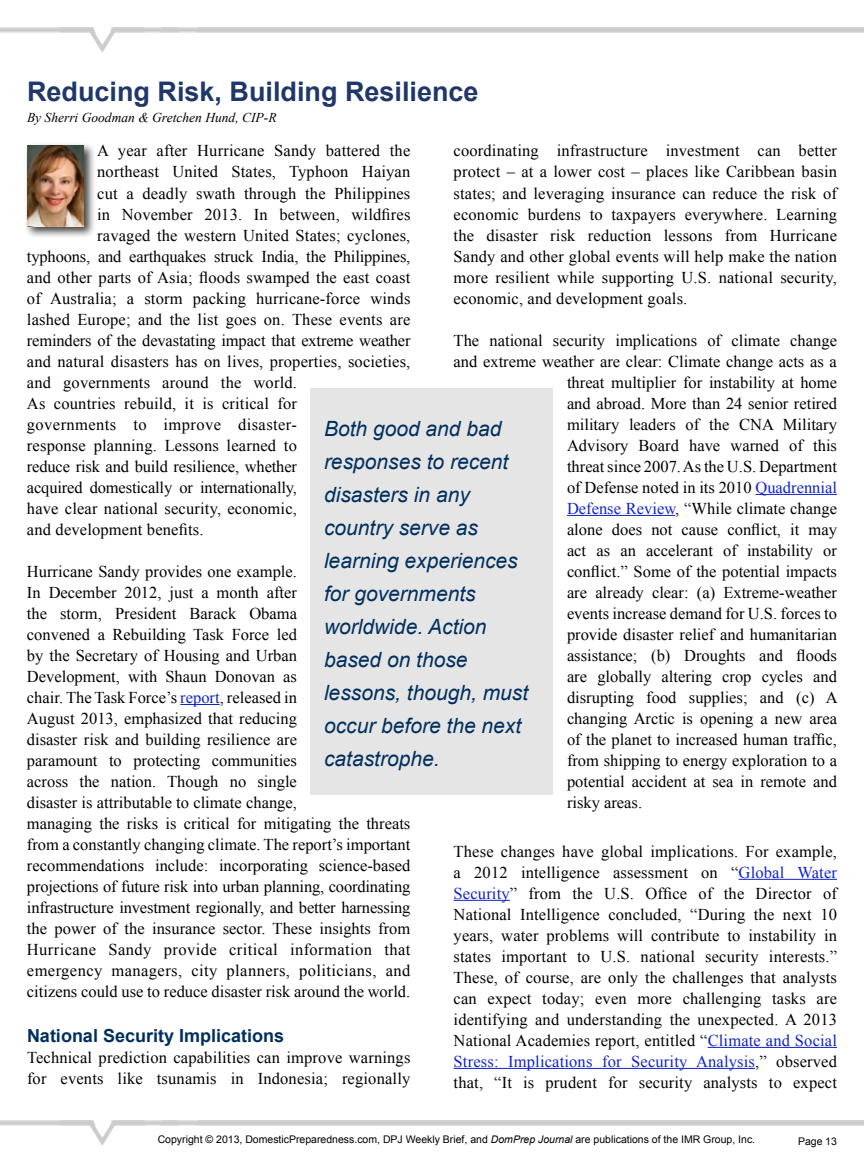
<style>
.page{position:relative;width:864px;height:1175px;background:#fff}
.page>*{position:absolute;margin:0;border:0;box-sizing:border-box;transform-origin:0 0}
.t1{font:700 27px "Arial";color:#1f3769}
.t2{font:italic 21px/33px "Arial";color:#002f5d}
.t3{font:700 18px "Arial";color:#002f5d}
.t4{font:16.5px/21px "Times New Roman";color:#000}
.t5{font:16.5px "Times New Roman";letter-spacing:.025em;color:#000}
.t6{font:italic 13.5px "Times New Roman";color:#000}
.t7{font:10.5px "Arial";color:#000}
.s1{color:#12c}
.s2{font-style:italic}
</style>
<div class="page">
<img style="left:0;top:27px;width:864px;height:26px">
<img style="left:0;top:1120px;width:864px;height:26px">
<hr style="left:180px;top:704px;width:40px;height:1px;background:#12c">
<hr style="left:755px;top:494px;width:82px;height:1px;background:#12c">
<hr style="left:567px;top:515px;width:108px;height:1px;background:#12c">
<hr style="left:739px;top:879px;width:98px;height:1px;background:#12c">
<hr style="left:454px;top:900px;width:56px;height:1px;background:#12c">
<hr style="left:708px;top:1047px;width:129px;height:1px;background:#12c">
<hr style="left:454px;top:1068px;width:301px;height:1px;background:#12c">
<div style="left:24px;top:142px;width:72px;height:96px;background:#000;opacity:.75"></div>
<img style="left:27px;top:145px;width:57px;height:81px">
<div style="left:310px;top:388px;width:244px;height:406px;background:#e5e5e5"></div>
<h1 class="t1" style="left:27px;top:74px;width:453px">Reducing Risk, Building Resilience</h1>
<p class="t6" style="left:27px;top:108px;width:251px">By Sherri Goodman &amp; Gretchen Hund, CIP-R</p>
<p class="t4" style="left:454px;top:140px;width:385px;text-align:justify">coordinating infrastructure investment can better protect – at a lower cost – places like Caribbean basin states; and leveraging insurance can reduce the risk of economic burdens to taxpayers everywhere. Learning the disaster risk reduction lessons from Hurricane Sandy and other global events will help make the nation more resilient while supporting U.S. national security, economic, and development goals.</p>
<p class="t4" style="left:454px;top:329px;width:385px">The national security implications of climate change</p>
<p class="t4" style="left:454px;top:350px;width:385px">and extreme weather are clear: Climate change acts as a</p>
<p class="t4" style="left:567px;top:371px;width:272px">threat multiplier for instability at home</p>
<p class="t4" style="left:567px;top:392px;width:272px">and abroad. More than 24 senior retired</p>
<p class="t4" style="left:567px;top:413px;width:272px">military leaders of the CNA Military</p>
<p class="t4" style="left:567px;top:434px;width:272px">Advisory Board have warned of this</p>
<p class="t4" style="left:567px;top:455px;width:271px">threat since 2007. As the U.S. Department</p>
<p class="t4" style="left:567px;top:476px;width:272px">of Defense noted in its 2010 <span class="s1">Quadrennial</span></p>
<p class="t4" style="left:567px;top:497px;width:272px"><span class="s1">Defense Review</span>, “While climate change</p>
<p class="t4" style="left:567px;top:518px;width:271px">alone does not cause conflict, it may</p>
<p class="t4" style="left:567px;top:539px;width:271px">act as an accelerant of instability or</p>
<p class="t4" style="left:567px;top:560px;width:272px">conflict.” Some of the potential impacts</p>
<p class="t4" style="left:567px;top:581px;width:272px">are already clear: (a) Extreme-weather</p>
<p class="t4" style="left:567px;top:602px;width:271px">events increase demand for U.S. forces to</p>
<p class="t4" style="left:567px;top:623px;width:272px">provide disaster relief and humanitarian</p>
<p class="t4" style="left:567px;top:644px;width:271px">assistance; (b) Droughts and floods</p>
<p class="t4" style="left:567px;top:665px;width:272px">are globally altering crop cycles and</p>
<p class="t4" style="left:567px;top:686px;width:272px">disrupting food supplies; and (c) A</p>
<p class="t4" style="left:567px;top:707px;width:272px">changing Arctic is opening a new area</p>
<p class="t4" style="left:567px;top:728px;width:271px">of the planet to increased human traffic,</p>
<p class="t4" style="left:567px;top:749px;width:271px">from shipping to energy exploration to a</p>
<p class="t4" style="left:567px;top:770px;width:272px">potential accident at sea in remote and</p>
<p class="t4" style="left:567px;top:791px;width:77px">risky areas.</p>
<p class="t4" style="left:454px;top:840px;width:385px;text-align:justify">These changes have global implications. For example, a 2012 intelligence assessment on “<span class="s1">Global Water Security</span>” from the U.S. Office of the Director of National Intelligence concluded, “During the next 10 years, water problems will contribute to instability in states important to U.S. national security interests.” These, of course, are only the challenges that analysts can expect today; even more challenging tasks are identifying and understanding the unexpected. A 2013<br>National Academies report, entitled “<span class="s1">Climate and Social Stress: Implications for Security Analysis</span>,” observed that, “It is prudent for security analysts to expect</p>
<p class="t4" style="left:97px;top:140px;width:315px">A year after Hurricane Sandy battered the</p>
<p class="t4" style="left:97px;top:161px;width:315px">northeast United States, Typhoon Haiyan</p>
<p class="t4" style="left:97px;top:182px;width:315px">cut a deadly swath through the Philippines</p>
<p class="t4" style="left:97px;top:203px;width:315px">in November 2013. In between, wildfires</p>
<p class="t4" style="left:97px;top:224px;width:315px">ravaged the western United States; cyclones,</p>
<p class="t4" style="left:27px;top:245px;width:385px">typhoons, and earthquakes struck India, the Philippines,</p>
<p class="t4" style="left:27px;top:266px;width:385px">and other parts of Asia; floods swamped the east coast</p>
<p class="t4" style="left:27px;top:287px;width:385px">of Australia; a storm packing hurricane-force winds</p>
<p class="t4" style="left:27px;top:308px;width:385px">lashed Europe; and the list goes on. These events are</p>
<p class="t4" style="left:27px;top:329px;width:385px">reminders of the devastating impact that extreme weather</p>
<p class="t4" style="left:27px;top:350px;width:385px">and natural disasters has on lives, properties, societies,</p>
<p class="t4" style="left:27px;top:371px;width:272px">and governments around the world.</p>
<p class="t4" style="left:27px;top:392px;width:272px">As countries rebuild, it is critical for</p>
<p class="t5" style="left:27px;top:413px;width:272px">governments to improve disaster-</p>
<p class="t4" style="left:27px;top:434px;width:272px">response planning. Lessons learned to</p>
<p class="t4" style="left:27px;top:455px;width:272px">reduce risk and build resilience, whether</p>
<p class="t4" style="left:27px;top:476px;width:272px">acquired domestically or internationally,</p>
<p class="t4" style="left:27px;top:497px;width:272px">have clear national security, economic,</p>
<p class="t4" style="left:27px;top:518px;width:178px">and development benefits.</p>
<p class="t4" style="left:27px;top:560px;width:385px">Hurricane Sandy provides one example.<br>In December 2012, just a month after<br>the storm, President Barack Obama<br>convened a Rebuilding Task Force led<br>by the Secretary of Housing and Urban<br>Development, with Shaun Donovan as<br>chair. The Task Force’s <span class="s1">report</span>, released in<br>August 2013, emphasized that reducing<br>disaster risk and building resilience are<br>paramount to protecting communities<br>across the nation. Though no single<br>disaster is attributable to climate change,<br>managing the risks is critical for mitigating the threats from a constantly changing climate. The report’s important recommendations include: incorporating science-based projections of future risk into urban planning, coordinating infrastructure investment regionally, and better harnessing the power of the insurance sector. These insights from Hurricane Sandy provide critical information that emergency managers, city planners, politicians, and citizens could use to reduce disaster risk around the world.</p>
<p class="t3" style="left:27px;top:1023px;width:259px">National Security Implications</p>
<p class="t4" style="left:27px;top:1046px;width:385px">Technical prediction capabilities can improve warnings for events like tsunamis in Indonesia; regionally</p>
<p class="t2" style="left:324px;top:412px;width:206px">Both good and bad responses to recent disasters in any country serve as learning experiences for governments worldwide. Action based on those lessons, though, must occur before the next catastrophe.</p>
<p class="t7" style="left:158px;top:1132px;width:599px">Copyright © 2013, DomesticPreparedness.com, DPJ Weekly Brief, and <span class="s2">DomPrep Journal</span> are publications of the IMR Group, Inc.</p>
<p class="t7" style="left:798px;top:1134px;width:40px">Page 13</p>
</div>
